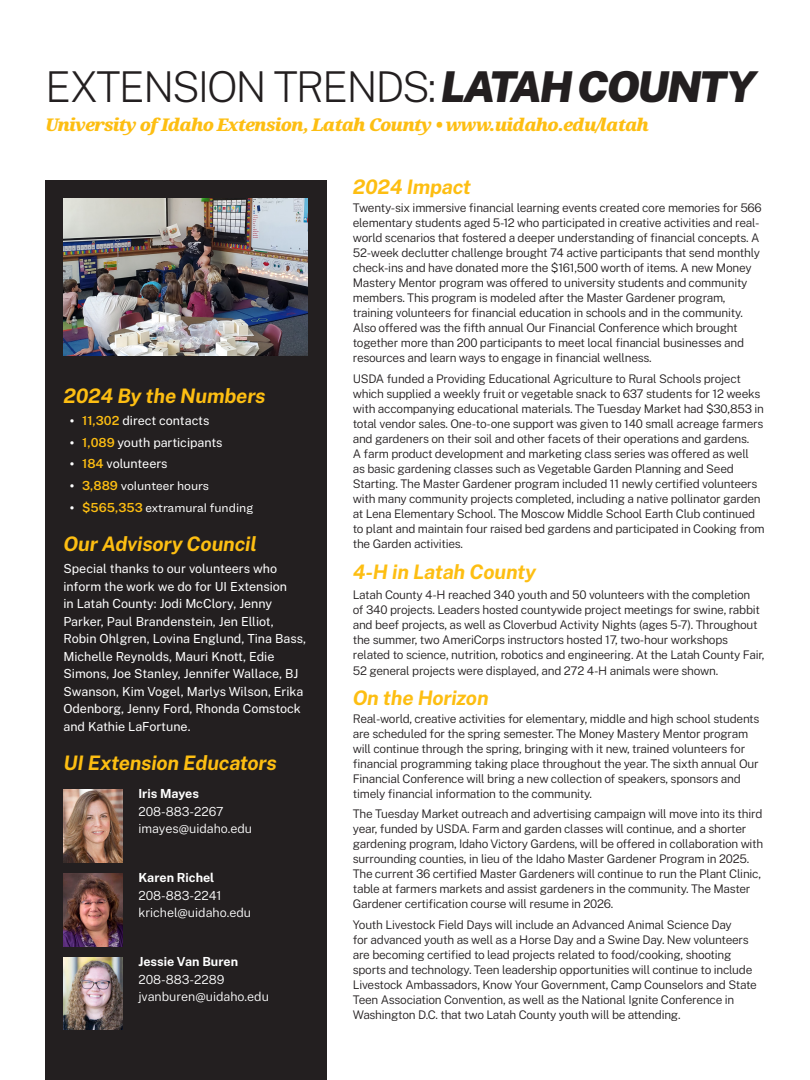
<style>
.page{position:relative;width:810px;height:1080px;background:#fff}
.page>*{position:absolute;margin:0;border:0;box-sizing:border-box;transform-origin:0 0}
.Fact_Heading{font:200 42.5px "Public Sans";letter-spacing:-.05em;color:#231f20}
.Fact_Heading-2{font:italic 700 20px "Public Sans";letter-spacing:-.01em;color:#fdbe12}
.Fact_Heading-3{font:italic 900 17.5px "Noto Serif";letter-spacing:-.05em;color:#fdbe12}
.Fact_Heading-4{font:12.5px/17.5px "Public Sans";color:#fff}
.Fact_Heading-5{font:300 12.5px/17.5px "Public Sans";color:#fff}
.Fact_Heading-6{font:12.5px "Ringside";color:#fff}
.Fact_Heading-7{font:300 11.88px/15px "Public Sans";letter-spacing:-.02em;color:#231f20}
.s1{font-weight:900;font-style:italic}
.s2{font-family:"Ringside"}
.s3{font-weight:600;color:#fdbe12}
.s4{font-family:"Public Sans";font-weight:600;color:#fdbe12}
.s5{font-weight:700}
</style>
<div class="page">
<div style="left:45px;top:180px;width:281px;height:900px;background:#231f20"></div>
<img style="left:63px;top:199px;width:245px;height:157px">
<img style="left:63px;top:790px;width:60px;height:73px">
<img style="left:63px;top:874px;width:60px;height:73px">
<img style="left:63px;top:957px;width:60px;height:73px">
<p class="Fact_Heading" style="left:45px;top:59px;width:713px">EXTENSION TRENDS:<span class="s1">LATAH COUNTY</span></p>
<p class="Fact_Heading-3" style="left:45px;top:112px;width:606px">University of Idaho Extension, Latah County • www.uidaho.edu/latah</p>
<p class="Fact_Heading-2" style="left:63px;top:383px;width:204px">2024 By the Numbers</p>
<p class="Fact_Heading-4" style="left:70px;top:411px;width:141px"><span class="s2">•</span> <span class="s3">11,302</span> direct contacts</p>
<p class="Fact_Heading-4" style="left:70px;top:433px;width:154px"><span class="s2">•</span> <span class="s3">1,089</span> youth participants</p>
<p class="Fact_Heading-4" style="left:70px;top:455px;width:99px"><span class="s2">•</span> <span class="s3">184</span> volunteers</p>
<p class="Fact_Heading-6" style="left:70px;top:477px;width:141px">• <span class="s4">3,889</span> volunteer hours</p>
<p class="Fact_Heading-6" style="left:70px;top:498px;width:185px">• <span class="s4">$565,353</span> extramural funding</p>
<p class="Fact_Heading-2" style="left:63px;top:530px;width:195px">Our Advisory Council</p>
<p class="Fact_Heading-4" style="left:63px;top:560px;width:244px">Special thanks to our volunteers who inform the work we do for UI Extension<br>in Latah County: Jodi McClory, Jenny Parker, Paul Brandenstein, Jen Elliot, Robin Ohlgren, Lovina Englund, Tina Bass, Michelle Reynolds, Mauri Knott, Edie Simons, Joe Stanley, Jennifer Wallace, BJ Swanson, Kim Vogel, Marlys Wilson, Erika Odenborg, Jenny Ford, Rhonda Comstock and Kathie LaFortune.</p>
<p class="Fact_Heading-2" style="left:63px;top:749px;width:215px">UI Extension Educators</p>
<p class="Fact_Heading-5" style="left:138px;top:785px;width:115px"><span class="s5">Iris Mayes<br></span>208-883-2267 imayes@uidaho.edu</p>
<p class="Fact_Heading-5" style="left:138px;top:869px;width:114px"><span class="s5">Karen Richel<br></span>208-883-2241 krichel@uidaho.edu</p>
<p class="Fact_Heading-5" style="left:138px;top:952px;width:132px"><span class="s5">Jessie Van Buren<br></span>208-883-2289 jvanburen@uidaho.edu</p>
<p class="Fact_Heading-2" style="left:353px;top:174px;width:120px">2024 Impact</p>
<p class="Fact_Heading-7" style="left:353px;top:200px;width:411px">Twenty-six immersive financial learning events created core memories for 566 elementary students aged 5-12 who participated in creative activities and real&shy;world scenarios that fostered a deeper understanding of financial concepts. A 52-week declutter challenge brought 74 active participants that send monthly check-ins and have donated more the $161,500 worth of items. A new Money Mastery Mentor program was offered to university students and community members. This program is modeled after the Master Gardener program, training volunteers for financial education in schools and in the community.<br>Also offered was the fifth annual Our Financial Conference which brought together more than 200 participants to meet local financial businesses and resources and learn ways to engage in financial wellness.</p>
<p class="Fact_Heading-7" style="left:353px;top:370px;width:413px">USDA funded a Providing Educational Agriculture to Rural Schools project which supplied a weekly fruit or vegetable snack to 637 students for 12 weeks with accompanying educational materials. The Tuesday Market had $30,853 in total vendor sales. One-to-one support was given to 140 small acreage farmers and gardeners on their soil and other facets of their operations and gardens.<br>A farm product development and marketing class series was offered as well<br>as basic gardening classes such as Vegetable Garden Planning and Seed Starting. The Master Gardener program included 11 newly certified volunteers with many community projects completed, including a native pollinator garden at Lena Elementary School. The Moscow Middle School Earth Club continued to plant and maintain four raised bed gardens and participated in Cooking from the Garden activities.</p>
<p class="Fact_Heading-2" style="left:353px;top:558px;width:185px">4-H in Latah County</p>
<p class="Fact_Heading-7" style="left:353px;top:587px;width:413px">Latah County 4-H reached 340 youth and 50 volunteers with the completion<br>of 340 projects. Leaders hosted countywide project meetings for swine, rabbit and beef projects, as well as Cloverbud Activity Nights (ages 5-7). Throughout the summer, two AmeriCorps instructors hosted 17, two-hour workshops related to science, nutrition, robotics and engineering. At the Latah County Fair, 52 general projects were displayed, and 272 4-H animals were shown.</p>
<p class="Fact_Heading-2" style="left:353px;top:685px;width:137px">On the Horizon</p>
<p class="Fact_Heading-7" style="left:353px;top:711px;width:408px">Real-world, creative activities for elementary, middle and high school students are scheduled for the spring semester. The Money Mastery Mentor program will continue through the spring, bringing with it new, trained volunteers for financial programming taking place throughout the year. The sixth annual Our Financial Conference will bring a new collection of speakers, sponsors and timely financial information to the community.</p>
<p class="Fact_Heading-7" style="left:353px;top:806px;width:412px">The Tuesday Market outreach and advertising campaign will move into its third year, funded by USDA. Farm and garden classes will continue, and a shorter gardening program, Idaho Victory Gardens, will be offered in collaboration with surrounding counties, in lieu of the Idaho Master Gardener Program in 2025.<br>The current 36 certified Master Gardeners will continue to run the Plant Clinic, table at farmers markets and assist gardeners in the community. The Master Gardener certification course will resume in 2026.</p>
<p class="Fact_Heading-7" style="left:353px;top:916px;width:406px">Youth Livestock Field Days will include an Advanced Animal Science Day<br>for advanced youth as well as a Horse Day and a Swine Day. New volunteers are becoming certified to lead projects related to food/cooking, shooting sports and technology. Teen leadership opportunities will continue to include Livestock Ambassadors, Know Your Government, Camp Counselors and State Teen Association Convention, as well as the National Ignite Conference in Washington D.C. that two Latah County youth will be attending.</p>
</div>
